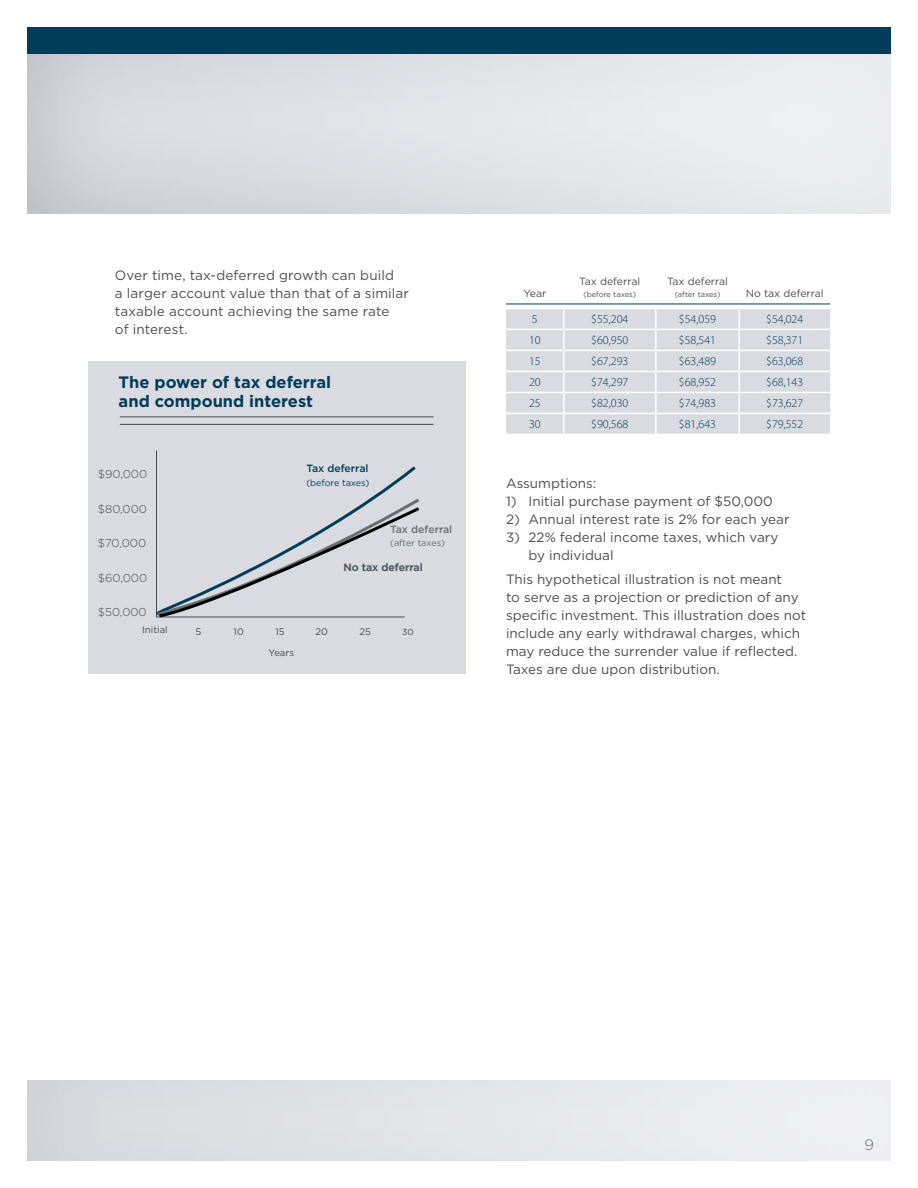
<style>
.page{position:relative;width:918px;height:1188px;background:#fff}
.page>*{position:absolute;margin:0;border:0;box-sizing:border-box;transform-origin:0 0}
.t1{font:700 16.5px/19.8px "Gotham";color:#013d5b}
.t2{font:300 15px "Gotham";color:#6f6d70}
.t3{font:13.5px/18px "Gotham";color:#4d4d4f}
.t4{font:300 12px "Myriad Pro";color:#013d5b}
.t5{font:300 11.4px "Gotham";color:#4d4d4f}
.t6{font:10.5px "Gotham";color:#4d4d4f}
.t7{font:500 10.5px "Gotham";color:#4d4d4f}
.t8{font:500 10.5px "Gotham";color:#6d6e71}
.t9{font:500 10.5px "Gotham";color:#013d5b}
.t10{font:9.45px "Gotham";color:#4d4d4f}
.t11{font:9px "Gotham";color:#013d5b}
.t12{font:9px "Gotham";color:#6d6e71}
.t13{font:8.7px "Gotham";color:#4d4d4f}
.t14{font:7.5px "Gotham";color:#4d4d4f}
</style>
<div class="page">
<div style="left:15px;top:17px;width:889px;height:199px;background:#000;opacity:.17"></div>
<div style="left:27px;top:27px;width:864px;height:27px;background:#013d5b"></div>
<div style="left:88px;top:361px;width:378px;height:313px;background:#d9dbe1"></div>
<hr style="left:120px;top:424px;width:313px;height:1px;background:#4d4d4f">
<hr style="left:120px;top:416px;width:313px;height:1px;background:#4d4d4f">
<svg style="left:156px;top:450px;width:266px;height:168px"></svg>
<svg style="left:506px;top:309px;width:324px;height:125px;background:#dbdde3"></svg>
<hr style="left:506px;top:304px;width:58px;height:1px;background:#013d5b">
<hr style="left:564px;top:304px;width:92px;height:1px;background:#013d5b">
<hr style="left:656px;top:304px;width:83px;height:1px;background:#013d5b">
<hr style="left:739px;top:304px;width:91px;height:1px;background:#013d5b">
<div style="left:14px;top:1070px;width:889px;height:92px;background:#000;opacity:.1"></div>
<p class="t3" style="left:115px;top:266px;width:296px">Over time, tax-deferred growth can build<br>a larger account value than that of a similar taxable account achieving the same rate<br>of interest.</p>
<p class="t1" style="left:119px;top:372px;width:214px">The power of tax deferral and compound interest</p>
<p class="t9" style="left:306px;top:462px;width:64px">Tax deferral</p>
<p class="t11" style="left:306px;top:477px;width:64px">(before taxes)</p>
<p class="t5" style="left:98px;top:467px;width:51px">$90,000</p>
<p class="t5" style="left:98px;top:502px;width:51px">$80,000</p>
<p class="t5" style="left:98px;top:536px;width:50px">$70,000</p>
<p class="t5" style="left:98px;top:571px;width:51px">$60,000</p>
<p class="t5" style="left:98px;top:605px;width:50px">$50,000</p>
<p class="t10" style="left:142px;top:624px;width:27px">Initial</p>
<p class="t10" style="left:196px;top:626px;width:7px">5</p>
<p class="t10" style="left:234px;top:626px;width:12px">10</p>
<p class="t10" style="left:276px;top:626px;width:11px">15</p>
<p class="t10" style="left:316px;top:626px;width:14px">20</p>
<p class="t10" style="left:359px;top:626px;width:13px">25</p>
<p class="t13" style="left:402px;top:626px;width:13px">30</p>
<p class="t10" style="left:269px;top:646px;width:27px">Years</p>
<p class="t8" style="left:390px;top:522px;width:64px">Tax deferral</p>
<p class="t12" style="left:390px;top:537px;width:56px">(after taxes)</p>
<p class="t7" style="left:343px;top:560px;width:81px">No tax deferral</p>
<p class="t6" style="left:523px;top:287px;width:24px">Year</p>
<p class="t6" style="left:579px;top:275px;width:62px">Tax deferral</p>
<p class="t14" style="left:584px;top:290px;width:54px">(before taxes)</p>
<p class="t6" style="left:667px;top:275px;width:62px">Tax deferral</p>
<p class="t14" style="left:675px;top:290px;width:47px">(after taxes)</p>
<p class="t6" style="left:746px;top:287px;width:79px">No tax deferral</p>
<p class="t4" style="left:532px;top:313px;width:7px">5</p>
<p class="t4" style="left:591px;top:313px;width:39px">$55,204</p>
<p class="t4" style="left:679px;top:313px;width:39px">$54,059</p>
<p class="t4" style="left:766px;top:313px;width:39px">$54,024</p>
<p class="t4" style="left:529px;top:334px;width:13px">10</p>
<p class="t4" style="left:591px;top:334px;width:39px">$60,950</p>
<p class="t4" style="left:679px;top:334px;width:39px">$58,541</p>
<p class="t4" style="left:766px;top:334px;width:39px">$58,371</p>
<p class="t4" style="left:529px;top:355px;width:13px">15</p>
<p class="t4" style="left:591px;top:355px;width:39px">$67,293</p>
<p class="t4" style="left:679px;top:355px;width:39px">$63,489</p>
<p class="t4" style="left:766px;top:355px;width:39px">$63,068</p>
<p class="t4" style="left:529px;top:376px;width:13px">20</p>
<p class="t4" style="left:591px;top:376px;width:39px">$74,297</p>
<p class="t4" style="left:679px;top:376px;width:39px">$68,952</p>
<p class="t4" style="left:766px;top:376px;width:39px">$68,143</p>
<p class="t4" style="left:529px;top:397px;width:13px">25</p>
<p class="t4" style="left:591px;top:397px;width:39px">$82,030</p>
<p class="t4" style="left:679px;top:397px;width:39px">$74,983</p>
<p class="t4" style="left:766px;top:397px;width:39px">$73,627</p>
<p class="t4" style="left:529px;top:418px;width:13px">30</p>
<p class="t4" style="left:591px;top:418px;width:39px">$90,568</p>
<p class="t4" style="left:679px;top:418px;width:39px">$81,643</p>
<p class="t4" style="left:766px;top:418px;width:39px">$79,552</p>
<p class="t3" style="left:506px;top:473px;width:92px">Assumptions:</p>
<p class="t3" style="left:506px;top:491px;width:268px">1) Initial purchase payment of $50,000</p>
<p class="t3" style="left:506px;top:509px;width:285px">2) Annual interest rate is 2% for each year</p>
<p class="t3" style="left:529px;top:527px;width:251px;text-indent:-22px">3) 22% federal income taxes, which vary by individual</p>
<p class="t3" style="left:506px;top:570px;width:302px">This hypothetical illustration is not meant<br>to serve as a projection or prediction of any specific investment. This illustration does not include any early withdrawal charges, which may reduce the surrender value if reflected.<br>Taxes are due upon distribution.</p>
<p class="t2" style="left:864px;top:1135px;width:11px">9</p>
</div>
